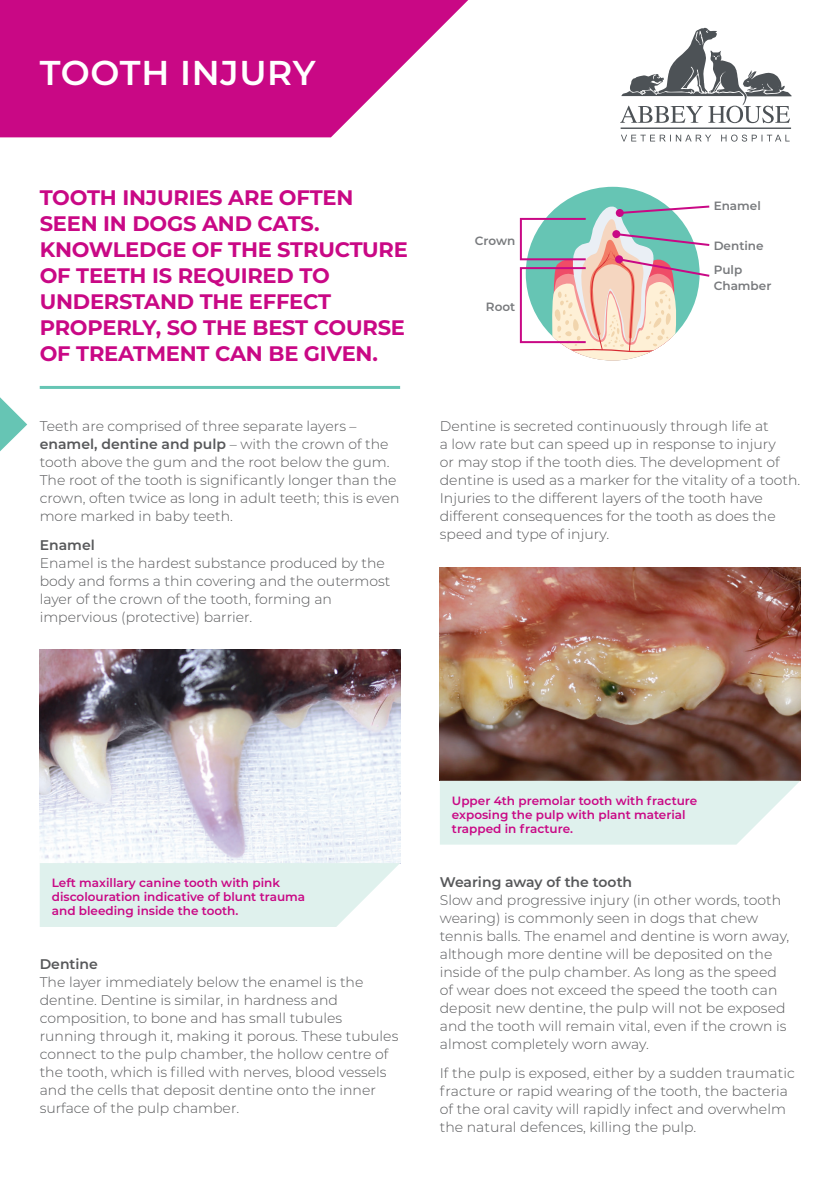
<style>
.page{position:relative;width:840px;height:1191px;background:#fff}
.page>*{position:absolute;margin:0;border:0;box-sizing:border-box;transform-origin:0 0}
.t1{font:600 34.4px "Montserrat";letter-spacing:.02em;color:#fff}
.t2{font:700 21px/26px "Montserrat";letter-spacing:-.01em;color:#c90885}
.t3{font:300 14px/18px "Montserrat";color:#57585a}
.t4{font:600 14px "Montserrat";color:#57585a}
.t5{font:600 12px/14px "Montserrat";color:#c90885}
.t6{font:600 12px/24px "Montserrat";color:#787a7d}
.s1{font-weight:600}
</style>
<div class="page">
<svg style="left:0;top:0;width:468px;height:137px;background:#d02b96"></svg>
<hr style="left:40px;top:386px;width:360px;height:3px;background:#66c5b4">
<svg style="left:0;top:397px;width:27px;height:54px"></svg>
<img style="left:40px;top:649px;width:360px;height:214px">
<img style="left:439px;top:567px;width:360px;height:213px">
<svg style="left:40px;top:863px;width:360px;height:64px;background:#e1f2ee"></svg>
<svg style="left:439px;top:780px;width:360px;height:64px;background:#e0efec"></svg>
<div style="left:525px;top:187px;width:174px;height:173px;background:#66c5b4;border-radius:50%"></div>
<svg style="left:550px;top:204px;width:160px;height:156px"></svg>
<svg style="left:614px;top:255px;width:8px;height:8px"></svg>
<svg style="left:620px;top:28px;width:171px;height:114px"></svg>
<div style="left:519px;top:267px;width:67px;height:76px;border:2px solid #c90885"></div>
<div style="left:519px;top:218px;width:67px;height:42px;border:2px solid #c90885"></div>
<h1 class="t1" style="left:40px;top:59px;width:277px">TOOTH INJURY</h1>
<h2 class="t2" style="left:40px;top:186px;width:369px">TOOTH INJURIES ARE OFTEN<br>SEEN IN DOGS AND CATS.<br>KNOWLEDGE OF THE STRUCTURE<br>OF TEETH IS REQUIRED TO<br>UNDERSTAND THE EFFECT<br>PROPERLY, SO THE BEST COURSE<br>OF TREATMENT CAN BE GIVEN.</h2>
<p class="t3" style="left:40px;top:418px;width:361px">Teeth are comprised of three separate layers – <span class="s1">enamel, dentine and pulp</span> – with the crown of the tooth above the gum and the root below the gum.<br>The root of the tooth is significantly longer than the crown, often twice as long in adult teeth; this is even more marked in baby teeth.</p>
<p class="t4" style="left:40px;top:539px;width:57px">Enamel</p>
<p class="t3" style="left:40px;top:555px;width:352px">Enamel is the hardest substance produced by the body and forms a thin covering and the outermost layer of the crown of the tooth, forming an impervious (protective) barrier.</p>
<p class="t6" style="left:474px;top:229px;width:42px">Crown</p>
<p class="t6" style="left:485px;top:295px;width:31px">Root</p>
<p class="t6" style="left:713px;top:195px;width:49px">Enamel</p>
<p class="t6" style="left:713px;top:234px;width:51px">Dentine<br>Pulp</p>
<p class="t6" style="left:713px;top:274px;width:59px">Chamber</p>
<p class="t3" style="left:439px;top:418px;width:361px">Dentine is secreted continuously through life at<br>a low rate but can speed up in response to injury<br>or may stop if the tooth dies. The development of dentine is used as a marker for the vitality of a tooth.<br>Injuries to the different layers of the tooth have different consequences for the tooth as does the speed and type of injury.</p>
<p class="t5" style="left:52px;top:876px;width:255px">Left maxillary canine tooth with pink discolouration indicative of blunt trauma and bleeding inside the tooth.</p>
<p class="t4" style="left:40px;top:958px;width:60px">Dentine</p>
<p class="t3" style="left:40px;top:974px;width:360px">The layer immediately below the enamel is the dentine. Dentine is similar, in hardness and composition, to bone and has small tubules running through it, making it porous. These tubules connect to the pulp chamber, the hollow centre of the tooth, which is filled with nerves, blood vessels and the cells that deposit dentine onto the inner surface of the pulp chamber.</p>
<p class="t5" style="left:451px;top:794px;width:247px">Upper 4th premolar tooth with fracture exposing the pulp with plant material trapped in fracture.</p>
<p class="t4" style="left:439px;top:876px;width:194px">Wearing away of the tooth</p>
<p class="t3" style="left:439px;top:892px;width:351px">Slow and progressive injury (in other words, tooth wearing) is commonly seen in dogs that chew tennis balls. The enamel and dentine is worn away, although more dentine will be deposited on the inside of the pulp chamber. As long as the speed of wear does not exceed the speed the tooth can deposit new dentine, the pulp will not be exposed and the tooth will remain vital, even if the crown is almost completely worn away.</p>
<p class="t3" style="left:439px;top:1065px;width:356px">If the pulp is exposed, either by a sudden traumatic fracture or rapid wearing of the tooth, the bacteria of the oral cavity will rapidly infect and overwhelm the natural defences, killing the pulp.</p>
</div>
